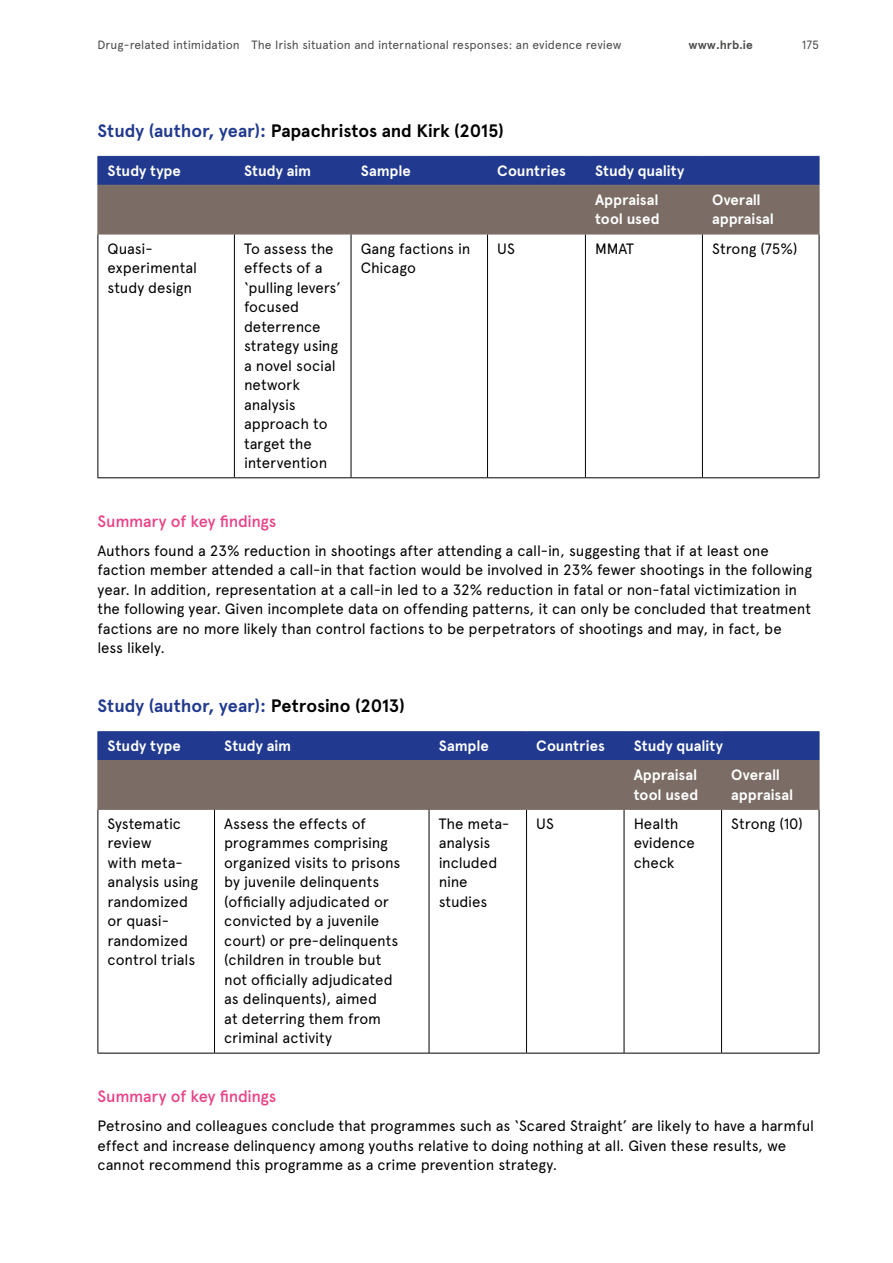
<style>
.page{position:relative;width:893px;height:1263px;background:#fff}
.page>*{position:absolute;margin:0;border:0;box-sizing:border-box;transform-origin:0 0}
.t1{font:700 18px "Apercu";letter-spacing:-.005em;color:#000}
.t2{font:700 18px "Apercu";letter-spacing:-.005em;color:#213a8f}
.t3{font:500 16.5px "Apercu";letter-spacing:-.02em;color:#e94287}
.t4{font:15px/19.5px "Apercu";letter-spacing:-.01em;color:#000}
.t5{font:700 15px/29.2px "Apercu";color:#fff}
.t6{font:12px "Apercu";color:#4a4a49}
.t7{font:700 12px "Apercu";color:#4a4a49}
.s1{color:#213a8f}
.s2{color:#000}
</style>
<div class="page">
<svg style="left:97px;top:156px;width:723px;height:78px;background:#595a74"></svg>
<hr style="left:702px;top:186px;width:1px;height:48px;background:#7b6d65">
<hr style="left:819px;top:186px;width:1px;height:48px;background:#7b6d65">
<hr style="left:97px;top:234px;width:137px;height:1px;background:#7b6d65">
<hr style="left:234px;top:234px;width:117px;height:1px;background:#7b6d65">
<hr style="left:351px;top:234px;width:136px;height:1px;background:#7b6d65">
<hr style="left:585px;top:234px;width:117px;height:1px;background:#7b6d65">
<hr style="left:702px;top:234px;width:117px;height:1px;background:#7b6d65">
<hr style="left:97px;top:234px;width:1px;height:243px;background:#000">
<hr style="left:234px;top:234px;width:1px;height:243px;background:#000">
<hr style="left:351px;top:234px;width:1px;height:243px;background:#000">
<hr style="left:487px;top:234px;width:1px;height:243px;background:#000">
<hr style="left:585px;top:234px;width:1px;height:243px;background:#000">
<hr style="left:702px;top:234px;width:1px;height:243px;background:#000">
<hr style="left:819px;top:234px;width:1px;height:243px;background:#000">
<hr style="left:97px;top:477px;width:137px;height:1px;background:#000">
<hr style="left:234px;top:477px;width:117px;height:1px;background:#000">
<hr style="left:351px;top:477px;width:136px;height:1px;background:#000">
<hr style="left:487px;top:477px;width:98px;height:1px;background:#000">
<hr style="left:585px;top:477px;width:117px;height:1px;background:#000">
<hr style="left:702px;top:477px;width:117px;height:1px;background:#000">
<hr style="left:97px;top:185px;width:137px;height:1px;background:#7b6d65">
<hr style="left:97px;top:186px;width:1px;height:48px;background:#7b6d65">
<hr style="left:234px;top:185px;width:117px;height:1px;background:#7b6d65">
<hr style="left:234px;top:186px;width:1px;height:48px;background:#7b6d65">
<hr style="left:351px;top:185px;width:136px;height:1px;background:#7b6d65">
<hr style="left:351px;top:186px;width:1px;height:48px;background:#7b6d65">
<hr style="left:487px;top:185px;width:98px;height:1px;background:#7b6d65">
<hr style="left:487px;top:186px;width:1px;height:48px;background:#7b6d65">
<hr style="left:585px;top:186px;width:1px;height:48px;background:#7b6d65">
<hr style="left:487px;top:234px;width:98px;height:1px;background:#7b6d65">
<hr style="left:585px;top:185px;width:117px;height:1px;background:#7b6d65">
<hr style="left:702px;top:185px;width:117px;height:1px;background:#7b6d65">
<hr style="left:97px;top:156px;width:137px;height:1px;background:#213a8f">
<hr style="left:234px;top:156px;width:117px;height:1px;background:#213a8f">
<hr style="left:351px;top:156px;width:136px;height:1px;background:#213a8f">
<hr style="left:487px;top:156px;width:98px;height:1px;background:#213a8f">
<hr style="left:585px;top:156px;width:117px;height:1px;background:#213a8f">
<hr style="left:702px;top:156px;width:117px;height:1px;background:#213a8f">
<svg style="left:97px;top:732px;width:723px;height:77px;background:#595a74"></svg>
<hr style="left:721px;top:761px;width:1px;height:48px;background:#7b6d65">
<hr style="left:819px;top:761px;width:1px;height:48px;background:#7b6d65">
<hr style="left:97px;top:809px;width:117px;height:1px;background:#7b6d65">
<hr style="left:214px;top:809px;width:215px;height:1px;background:#7b6d65">
<hr style="left:429px;top:809px;width:97px;height:1px;background:#7b6d65">
<hr style="left:624px;top:809px;width:97px;height:1px;background:#7b6d65">
<hr style="left:721px;top:809px;width:98px;height:1px;background:#7b6d65">
<hr style="left:97px;top:810px;width:1px;height:243px;background:#000">
<hr style="left:214px;top:810px;width:1px;height:243px;background:#000">
<hr style="left:429px;top:810px;width:1px;height:243px;background:#000">
<hr style="left:526px;top:810px;width:1px;height:243px;background:#000">
<hr style="left:624px;top:810px;width:1px;height:243px;background:#000">
<hr style="left:721px;top:810px;width:1px;height:243px;background:#000">
<hr style="left:819px;top:810px;width:1px;height:243px;background:#000">
<hr style="left:97px;top:1053px;width:117px;height:1px;background:#000">
<hr style="left:214px;top:1053px;width:215px;height:1px;background:#000">
<hr style="left:429px;top:1053px;width:97px;height:1px;background:#000">
<hr style="left:526px;top:1053px;width:98px;height:1px;background:#000">
<hr style="left:624px;top:1053px;width:97px;height:1px;background:#000">
<hr style="left:721px;top:1053px;width:98px;height:1px;background:#000">
<hr style="left:97px;top:760px;width:117px;height:1px;background:#7b6d65">
<hr style="left:97px;top:761px;width:1px;height:48px;background:#7b6d65">
<hr style="left:214px;top:760px;width:215px;height:1px;background:#7b6d65">
<hr style="left:214px;top:761px;width:1px;height:48px;background:#7b6d65">
<hr style="left:429px;top:760px;width:97px;height:1px;background:#7b6d65">
<hr style="left:429px;top:761px;width:1px;height:48px;background:#7b6d65">
<hr style="left:526px;top:760px;width:98px;height:1px;background:#7b6d65">
<hr style="left:526px;top:761px;width:1px;height:48px;background:#7b6d65">
<hr style="left:624px;top:761px;width:1px;height:48px;background:#7b6d65">
<hr style="left:526px;top:809px;width:98px;height:1px;background:#7b6d65">
<hr style="left:624px;top:760px;width:97px;height:1px;background:#7b6d65">
<hr style="left:721px;top:760px;width:98px;height:1px;background:#7b6d65">
<hr style="left:97px;top:731px;width:117px;height:1px;background:#213a8f">
<hr style="left:214px;top:731px;width:215px;height:1px;background:#213a8f">
<hr style="left:429px;top:731px;width:97px;height:1px;background:#213a8f">
<hr style="left:526px;top:731px;width:98px;height:1px;background:#213a8f">
<hr style="left:624px;top:731px;width:97px;height:1px;background:#213a8f">
<hr style="left:721px;top:731px;width:98px;height:1px;background:#213a8f">
<p class="t6" style="left:98px;top:37px;width:526px">Drug-related intimidation The Irish situation and international responses: an evidence review</p>
<p class="t7" style="left:688px;top:37px;width:66px">www.hrb.ie</p>
<p class="t6" style="left:802px;top:37px;width:19px">175</p>
<p class="t1" style="left:97px;top:119px;width:408px"><span class="s1">Study (author, year):</span> Papachristos and Kirk (2015)</p>
<p class="t5" style="left:108px;top:156px;width:75px">Study type</p>
<p class="t5" style="left:244px;top:156px;width:69px">Study aim</p>
<p class="t5" style="left:361px;top:156px;width:57px">Sample<sup>2</sup></p>
<p class="t5" style="left:497px;top:156px;width:70px">Countries</p>
<p class="t5" style="left:595px;top:156px;width:91px">Study quality<br>Appraisal</p>
<p class="t5" style="left:595px;top:204px;width:66px">tool used</p>
<p class="t5" style="left:712px;top:190px;width:63px;line-height:19.5px">Overall appraisal</p>
<p class="t4" style="left:108px;top:238px;width:91px">Quasi&shy;experimental study design</p>
<p class="t4" style="left:244px;top:238px;width:98px">To assess the effects of a ‘pulling levers’ focused deterrence strategy using a novel social network analysis approach to target the intervention</p>
<p class="t4" style="left:361px;top:238px;width:111px">Gang factions in<br>Chicago</p>
<p class="t4" style="left:497px;top:238px;width:19px">US</p>
<p class="t4" style="left:595px;top:238px;width:40px">MMAT</p>
<p class="t4" style="left:712px;top:238px;width:87px">Strong (75%)</p>
<p class="t3" style="left:97px;top:511px;width:180px">Summary of key findings</p>
<p class="t4" style="left:97px;top:541px;width:716px">Authors found a 23% reduction in shootings after attending a call-in, suggesting that if at least one faction member attended a call-in that faction would be involved in 23% fewer shootings in the following year. In addition, representation at a call-in led to a 32% reduction in fatal or non-fatal victimization in the following year. Given incomplete data on offending patterns, it can only be concluded that treatment factions are no more likely than control factions to be perpetrators of shootings and may, in fact, be<br>less likely.</p>
<p class="t2" style="left:97px;top:695px;width:309px">Study (author, year): <span class="s2">Petrosino (2013)</span></p>
<p class="t5" style="left:108px;top:731px;width:75px">Study type</p>
<p class="t5" style="left:224px;top:731px;width:69px">Study aim</p>
<p class="t5" style="left:439px;top:731px;width:57px">Sample<sup>2</sup></p>
<p class="t5" style="left:536px;top:731px;width:70px">Countries</p>
<p class="t5" style="left:634px;top:731px;width:91px">Study quality<br>Appraisal</p>
<p class="t5" style="left:634px;top:780px;width:66px">tool used</p>
<p class="t5" style="left:731px;top:765px;width:63px;line-height:19.5px">Overall appraisal</p>
<p class="t4" style="left:108px;top:814px;width:92px">Systematic review<br>with meta&shy;analysis using randomized or quasi&shy;randomized control trials</p>
<p class="t4" style="left:224px;top:814px;width:178px">Assess the effects of programmes comprising organized visits to prisons by juvenile delinquents (officially adjudicated or convicted by a juvenile court) or pre-delinquents (children in trouble but not officially adjudicated as delinquents), aimed<br>at deterring them from criminal activity</p>
<p class="t4" style="left:439px;top:814px;width:72px">The meta&shy;analysis included nine studies</p>
<p class="t4" style="left:536px;top:814px;width:19px">US</p>
<p class="t4" style="left:634px;top:814px;width:63px">Health evidence check</p>
<p class="t4" style="left:731px;top:814px;width:73px">Strong (10)</p>
<p class="t3" style="left:97px;top:1086px;width:180px">Summary of key findings</p>
<p class="t4" style="left:97px;top:1116px;width:718px">Petrosino and colleagues conclude that programmes such as ‘Scared Straight’ are likely to have a harmful effect and increase delinquency among youths relative to doing nothing at all. Given these results, we cannot recommend this programme as a crime prevention strategy.</p>
</div>
